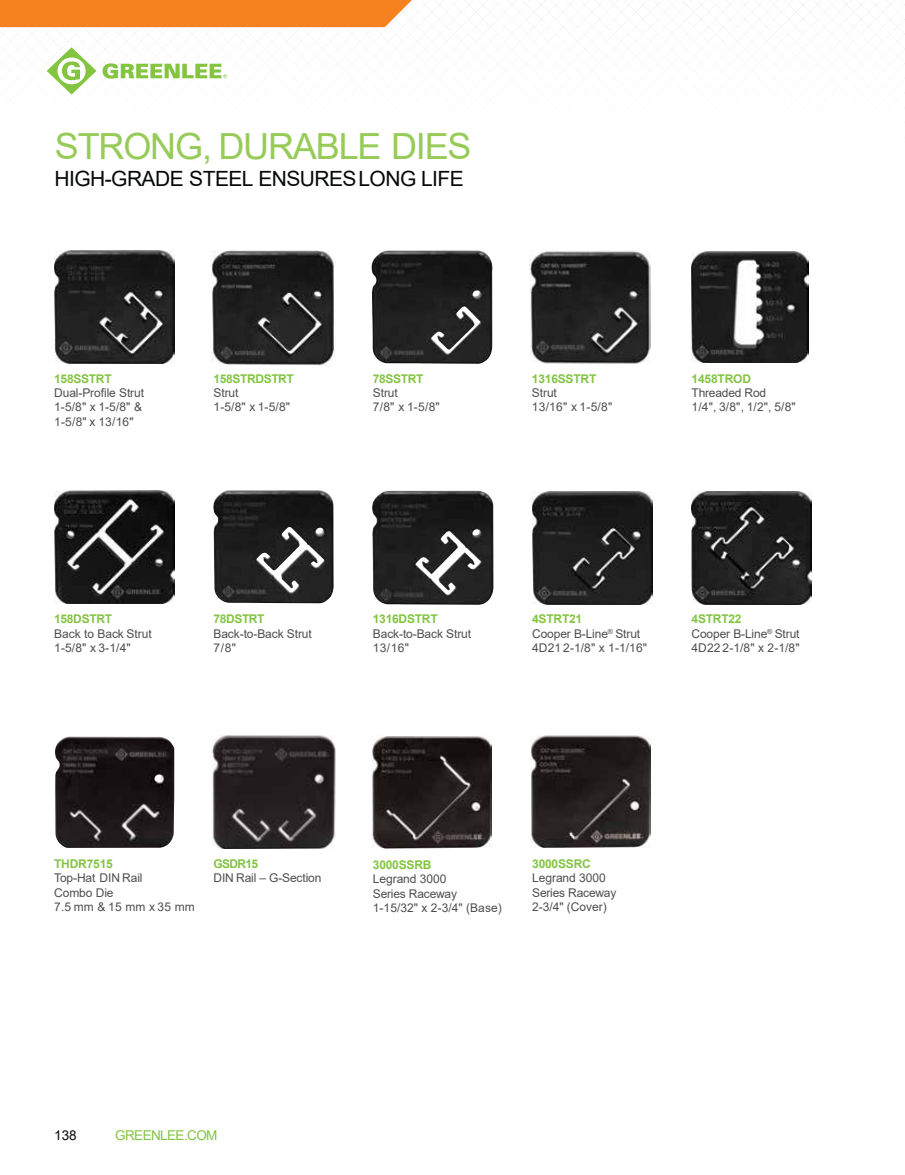
<style>
.page{position:relative;width:905px;height:1175px;background:#fff}
.page>*{position:absolute;margin:0;border:0;box-sizing:border-box;transform-origin:0 0}
.t1{font:36px "font 000000002 a 036100";letter-spacing:-.03em;color:#97cb58}
.t2{font:21px "font 000000002 a 036100";letter-spacing:-.025em;color:#070909}
.t3{font:13.5px "font 000000002 a 036100";letter-spacing:-.045em;color:#83c441}
.t4{font:13.5px "font 000000002 a 036100";color:#070909}
.t5{font:12px/14.4px "font 000000002 a 036100";letter-spacing:-.01em;color:#4e4e4f}
.t6{font:12px "font 000000002 a 036101";letter-spacing:-.02em;color:#83c441}
</style>
<div class="page">
<img style="left:0;top:0;width:905px;height:79px">
<svg style="left:0;top:0;width:442px;height:27px;background:#f58d34"></svg>
<svg style="left:47px;top:47px;width:49px;height:48px"></svg>
<svg style="left:103px;top:63px;width:124px;height:16px"></svg>
<img style="left:691px;top:251px;width:118px;height:111px">
<img style="left:55px;top:736px;width:119px;height:112px">
<img style="left:371px;top:735px;width:120px;height:113px">
<img style="left:54px;top:490px;width:121px;height:113px">
<img style="left:691px;top:491px;width:120px;height:113px">
<img style="left:532px;top:491px;width:120px;height:113px">
<img style="left:530px;top:735px;width:121px;height:113px">
<img style="left:54px;top:250px;width:120px;height:113px">
<img style="left:212px;top:735px;width:123px;height:113px">
<img style="left:211px;top:250px;width:124px;height:117px">
<img style="left:529px;top:250px;width:122px;height:114px">
<img style="left:213px;top:490px;width:121px;height:113px">
<img style="left:372px;top:491px;width:121px;height:114px">
<img style="left:372px;top:250px;width:120px;height:114px">
<h1 class="t1" style="left:55px;top:127px;width:418px">STRONG, DURABLE DIES</h1>
<h2 class="t2" style="left:55px;top:167px;width:411px">HIGH-GRADE STEEL ENSURESLONG LIFE</h2>
<p class="t6" style="left:54px;top:372px;width:59px">158SSTRT</p>
<p class="t5" style="left:54px;top:386px;width:91px">Dual-Profile Strut<br>1-5/8" x 1-5/8" &amp;<br>1-5/8" x 13/16"</p>
<p class="t6" style="left:213px;top:372px;width:82px">158STRDSTRT</p>
<p class="t5" style="left:213px;top:386px;width:78px">Strut<br>1-5/8" x 1-5/8"</p>
<p class="t6" style="left:373px;top:372px;width:52px">78SSTRT</p>
<p class="t5" style="left:373px;top:386px;width:69px">Strut<br>7/8" x 1-5/8"</p>
<p class="t6" style="left:532px;top:372px;width:66px">1316SSTRT</p>
<p class="t5" style="left:532px;top:386px;width:82px">Strut<br>13/16" x 1-5/8"</p>
<p class="t6" style="left:691px;top:372px;width:61px">1458TROD</p>
<p class="t5" style="left:691px;top:386px;width:106px">Threaded Rod<br>1/4", 3/8", 1/2", 5/8"</p>
<p class="t6" style="left:54px;top:612px;width:59px">158DSTRT</p>
<p class="t5" style="left:54px;top:626px;width:99px">Back to Back Strut<br>1-5/8" x 3-1/4"</p>
<p class="t6" style="left:213px;top:612px;width:53px">78DSTRT</p>
<p class="t5" style="left:213px;top:626px;width:100px">Back-to-Back Strut<br>7/8"</p>
<p class="t6" style="left:373px;top:612px;width:66px">1316DSTRT</p>
<p class="t5" style="left:373px;top:626px;width:100px">Back-to-Back Strut<br>13/16"</p>
<p class="t6" style="left:532px;top:612px;width:52px">4STRT21</p>
<p class="t5" style="left:532px;top:626px;width:116px">Cooper B-Line<sup>®</sup> Strut<br>4D21 2-1/8" x 1-1/16"</p>
<p class="t6" style="left:691px;top:612px;width:52px">4STRT22</p>
<p class="t5" style="left:691px;top:626px;width:110px">Cooper B-Line<sup>®</sup> Strut<br>4D22 2-1/8" x 2-1/8"</p>
<p class="t6" style="left:54px;top:857px;width:60px">THDR7515</p>
<p class="t5" style="left:54px;top:870px;width:142px">Top-Hat DIN Rail<br>Combo Die<br>7.5 mm &amp; 15 mm x35 mm</p>
<p class="t6" style="left:213px;top:857px;width:46px">GSDR15</p>
<p class="t5" style="left:213px;top:870px;width:109px">DIN Rail – G-Section</p>
<p class="t6" style="left:373px;top:857px;width:60px">3000SSRB</p>
<p class="t5" style="left:373px;top:871px;width:130px">Legrand 3000<br>Series Raceway<br>1-15/32" x 2-3/4" (Base)</p>
<p class="t6" style="left:532px;top:857px;width:60px">3000SSRC</p>
<p class="t5" style="left:532px;top:870px;width:86px">Legrand 3000<br>Series Raceway<br>2-3/4" (Cover)</p>
<p class="t4" style="left:54px;top:1127px;width:24px">138</p>
<p class="t3" style="left:115px;top:1127px;width:104px">GREENLEE.COM</p>
</div>
